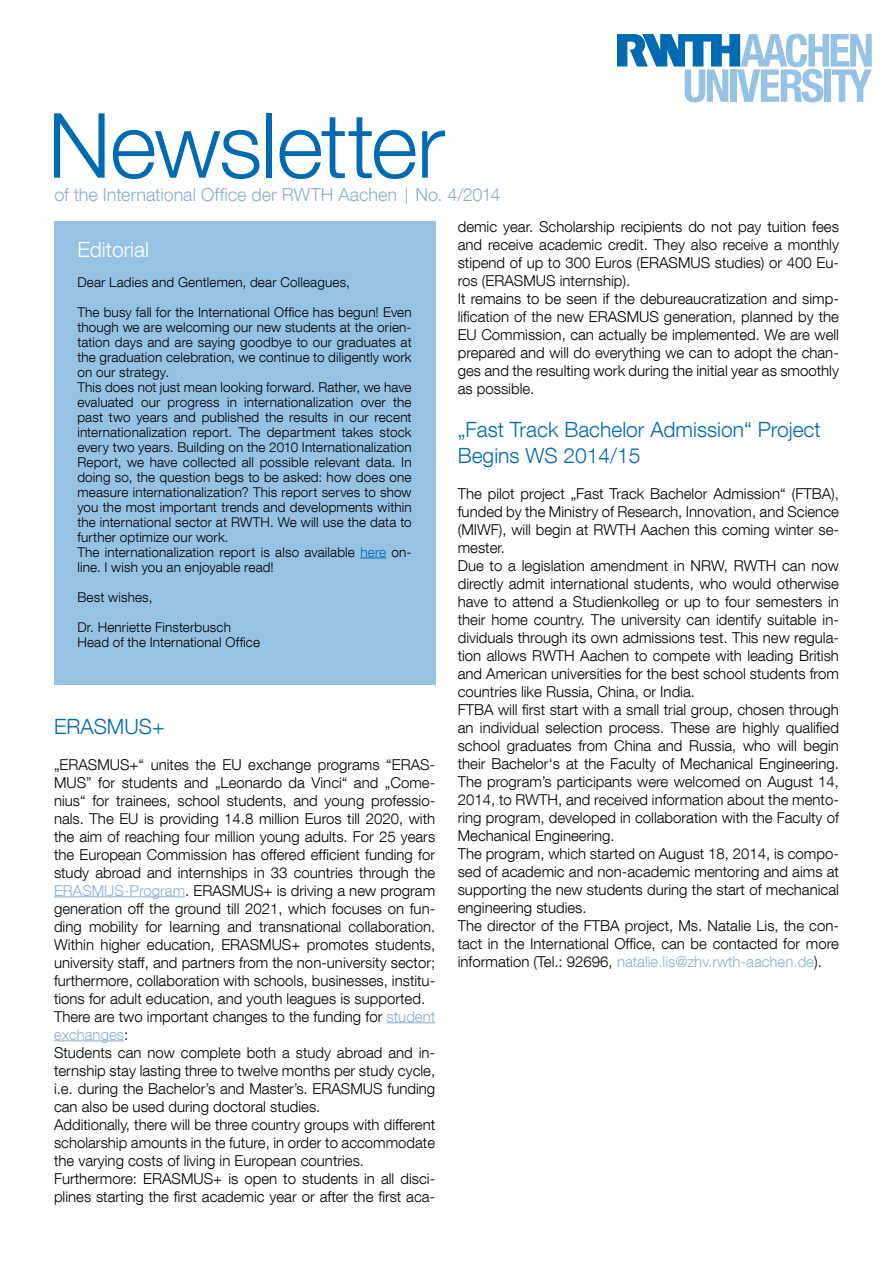
<style>
.page{position:relative;width:893px;height:1263px;background:#fff}
.page>*{position:absolute;margin:0;border:0;box-sizing:border-box;transform-origin:0 0}
.t1{font:300 90px "Helvetica Neue LT Com";letter-spacing:-.015em;color:#006ab3}
.t2{font:300 21px/25.2px "Helvetica Neue LT Com";color:#006ab3}
.t3{font:300 21px "Helvetica Neue LT Com";color:#fff}
.t4{font:300 18px "Helvetica Neue LT Com";color:#8baed7}
.t5{font:300 15px/18px "Helvetica Neue LT Com";color:#000}
.t6{font:300 13.5px/15px "Helvetica Neue LT Com";letter-spacing:.01em;color:#000}
.s1{color:#006ab3}
.s2{color:#8baed7}
</style>
<div class="page">
<hr style="left:54px;top:896px;width:131px;height:1px;background:#8baed7">
<hr style="left:387px;top:1022px;width:48px;height:1px;background:#8baed7">
<hr style="left:54px;top:1040px;width:70px;height:1px;background:#8baed7">
<div style="left:54px;top:222px;width:381px;height:463px;background:#96c2e4"></div>
<svg style="left:360px;top:558px;width:26px;height:1px"></svg>
<svg style="left:617px;top:34px;width:255px;height:68px"></svg>
<svg style="left:406px;top:187px;width:1px;height:17px"></svg>
<h1 class="t1" style="left:48px;top:91px;width:399px">Newsletter</h1>
<p class="t4" style="left:54px;top:184px;width:447px">of the International Office der RWTH Aachen No. 4/2014</p>
<h2 class="t3" style="left:77px;top:237px;width:73px">Editorial</h2>
<p class="t6" style="left:77px;top:274px;width:274px">Dear Ladies and Gentlemen, dear Colleagues,</p>
<p class="t6" style="left:77px;top:304px;width:336px">The busy fall for the International Office has begun! Even though we are welcoming our new students at the orien&shy;tation days and are saying goodbye to our graduates at the graduation celebration, we continue to diligently work on our strategy.<br>This does not just mean looking forward. Rather, we have evaluated our progress in internationalization over the past two years and published the results in our recent internationalization report. The department takes stock every two years. Building on the 2010 Internationalization Report, we have collected all possible relevant data. In doing so, the question begs to be asked: how does one measure internationalization? This report serves to show you the most important trends and developments within the international sector at RWTH. We will use the data to further optimize our work.<br>The internationalization report is also available <span class="s1">here</span> on&shy;line. I wish you an enjoyable read!</p>
<p class="t6" style="left:77px;top:589px;width:77px">Best wishes,</p>
<p class="t6" style="left:77px;top:619px;width:184px">Dr. Henriette Finsterbusch<br>Head of the International Office</p>
<h2 class="t2" style="left:54px;top:713px;width:112px">ERASMUS+</h2>
<p class="t5" style="left:54px;top:755px;width:383px">„ERASMUS+“ unites the EU exchange programs “ERAS-MUS” for students and „Leonardo da Vinci“ and „Come&shy;nius“ for trainees, school students, and young professio&shy;nals. The EU is providing 14.8 million Euros till 2020, with the aim of reaching four million young adults. For 25 years the European Commission has offered efficient funding for study abroad and internships in 33 countries through the <span class="s2">ERASMUS-Program</span>. ERASMUS+ is driving a new program generation off the ground till 2021, which focuses on fun&shy;ding mobility for learning and transnational collaboration.<br>Within higher education, ERASMUS+ promotes students, university staff, and partners from the non-university sector; furthermore, collaboration with schools, businesses, institu&shy;tions for adult education, and youth leagues is supported.<br>There are two important changes to the funding for <span class="s2">student exchanges</span>:<br>Students can now complete both a study abroad and in&shy;ternship stay lasting three to twelve months per study cycle, i.e. during the Bachelor’s and Master’s. ERASMUS funding can also be used during doctoral studies.<br>Additionally, there will be three country groups with different scholarship amounts in the future, in order to accommodate the varying costs of living in European countries.<br>Furthermore: ERASMUS+ is open to students in all disci&shy;plines starting the first academic year or after the first aca-</p>
<p class="t5" style="left:458px;top:218px;width:383px">demic year. Scholarship recipients do not pay tuition fees and receive academic credit. They also receive a monthly stipend of up to 300 Euros (ERASMUS studies) or 400 Eu&shy;ros (ERASMUS internship).<br>It remains to be seen if the debureaucratization and simp&shy;lification of the new ERASMUS generation, planned by the EU Commission, can actually be implemented. We are well prepared and will do everything we can to adopt the chan&shy;ges and the resulting work during the initial year as smoothly as possible.</p>
<h2 class="t2" style="left:458px;top:417px;width:364px">„Fast Track Bachelor Admission“ Project<br>Begins WS 2014/15</h2>
<p class="t5" style="left:458px;top:484px;width:383px">The pilot project „Fast Track Bachelor Admission“ (FTBA), funded by the Ministry of Research, Innovation, and Science (MIWF), will begin at RWTH Aachen this coming winter se&shy;mester.<br>Due to a legislation amendment in NRW, RWTH can now directly admit international students, who would otherwise have to attend a Studienkolleg or up to four semesters in their home country. The university can identify suitable in&shy;dividuals through its own admissions test. This new regula&shy;tion allows RWTH Aachen to compete with leading British and American universities for the best school students from countries like Russia, China, or India.<br>FTBA will first start with a small trial group, chosen through an individual selection process. These are highly qualified school graduates from China and Russia, who will begin their Bachelor‘s at the Faculty of Mechanical Engineering.<br>The program’s participants were welcomed on August 14, 2014, to RWTH, and received information about the mento&shy;ring program, developed in collaboration with the Faculty of Mechanical Engineering.<br>The program, which started on August 18, 2014, is compo&shy;sed of academic and non-academic mentoring and aims at supporting the new students during the start of mechanical engineering studies.<br>The director of the FTBA project, Ms. Natalie Lis, the con&shy;tact in the International Office, can be contacted for more information (Tel.: 92696, <span class="s2">natalie.lis@zhv.rwth-aachen.de</span>).</p>
</div>
